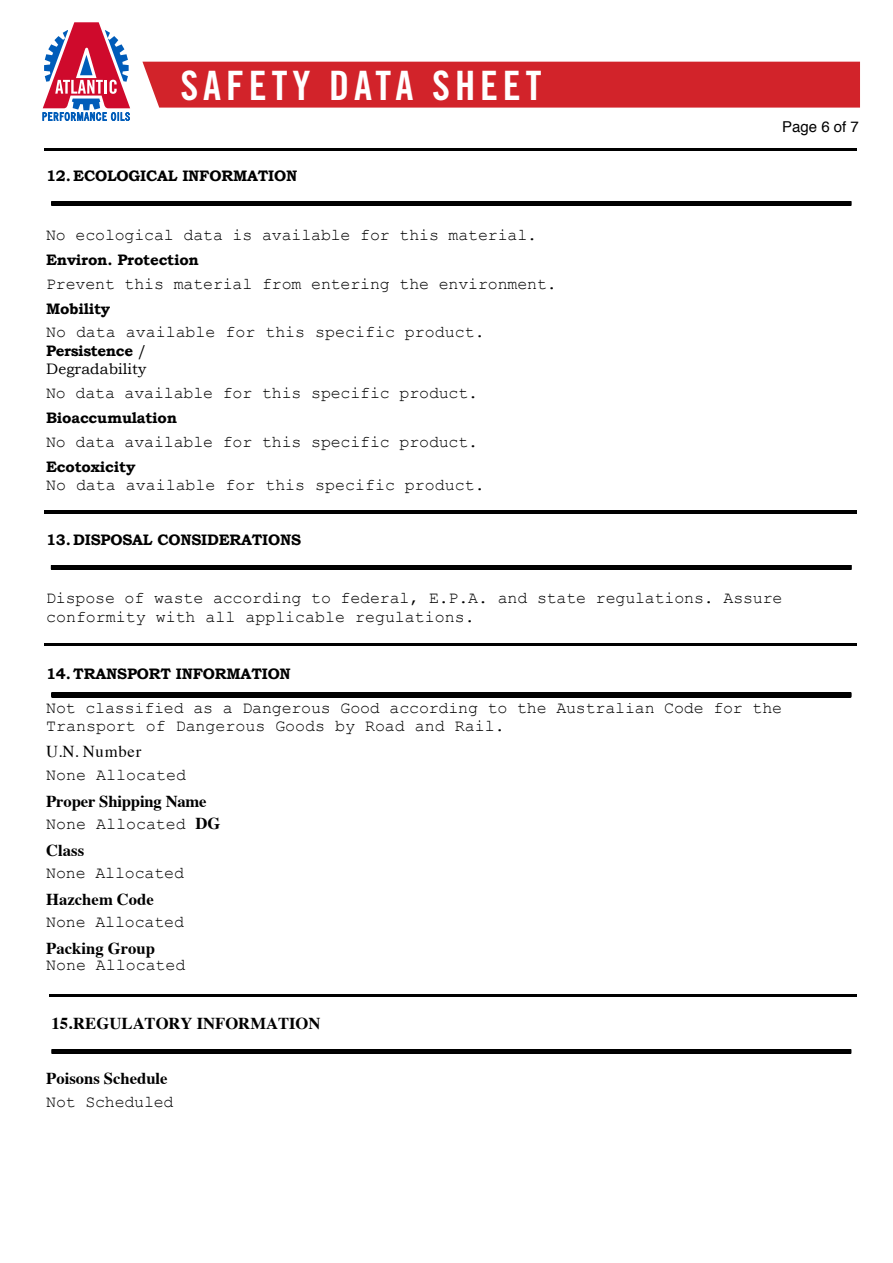
<style>
.page{position:relative;width:893px;height:1263px;background:#fff}
.page>*{position:absolute;margin:0;border:0;box-sizing:border-box;transform-origin:0 0}
.t1{font:40.5px "Trade Gothic LT Std Bd Cn 20";letter-spacing:.12em;color:#fff}
.t2{font:16.65px/18.5px "Courier New";letter-spacing:-.01em;color:#000}
.t3{font:700 16.65px "Times";color:#000}
.t4{font:16.65px "Times";letter-spacing:.045em;color:#000}
.t5{font:700 15.15px "Bookman Old Style";letter-spacing:-.015em;color:#000}
.t6{font:15.15px/17.7px "Bookman Old Style";letter-spacing:.005em;color:#000}
.t7{font:15px "Helvetica";color:#000}
.s1{font-weight:700}
.s2{font-family:"Times";font-weight:700}
</style>
<div class="page">
<svg style="left:43px;top:22px;width:87px;height:99px"></svg>
<div style="left:142px;top:62px;width:718px;height:46px;background:#d2232a"></div>
<hr style="left:49px;top:994px;width:808px;height:3px;background:#000">
<div style="left:51px;top:1049px;width:800px;height:5px;background:#000"></div>
<hr style="left:44px;top:148px;width:813px;height:2px;background:#000">
<hr style="left:44px;top:511px;width:813px;height:3px;background:#000">
<hr style="left:44px;top:643px;width:813px;height:3px;background:#000">
<div style="left:51px;top:201px;width:801px;height:5px;background:#000"></div>
<div style="left:51px;top:565px;width:801px;height:5px;background:#000"></div>
<hr style="left:51px;top:693px;width:801px;height:4px;background:#000">
<h1 class="t1" style="left:180px;top:61px;width:363px">SAFETY DAtA SHEET</h1>
<p class="t5" style="left:46px;top:165px;width:253px">12. ECOLOGICAL INFORMATION</p>
<p class="t2" style="left:46px;top:225px;width:492px">No ecological data is available for this material.</p>
<p class="t5" style="left:46px;top:249px;width:154px">Environ. Protection</p>
<p class="t2" style="left:46px;top:274px;width:512px">Prevent this material from entering the environment.</p>
<p class="t5" style="left:46px;top:298px;width:66px">Mobility</p>
<p class="t2" style="left:46px;top:322px;width:440px">No data available for this specific product.</p>
<p class="t6" style="left:46px;top:342px;width:102px"><span class="s1">Persistence</span> /<br>Degradability</p>
<p class="t2" style="left:46px;top:383px;width:434px">No data available for this specific product.</p>
<p class="t5" style="left:46px;top:407px;width:133px">Bioaccumulation</p>
<p class="t2" style="left:46px;top:432px;width:434px">No data available for this specific product.</p>
<p class="t5" style="left:46px;top:456px;width:91px">Ecotoxicity</p>
<p class="t2" style="left:46px;top:475px;width:440px">No data available for this specific product.</p>
<p class="t5" style="left:46px;top:529px;width:257px">13. DISPOSAL CONSIDERATIONS</p>
<p class="t7" style="left:782px;top:116px;width:78px">Page 6 of 7</p>
<p class="t2" style="left:46px;top:588px;width:738px;line-height:18.9px">Dispose of waste according to federal, E.P.A. and state regulations. Assure conformity with all applicable regulations.</p>
<p class="t5" style="left:46px;top:663px;width:246px">14. TRANSPORT INFORMATION</p>
<p class="t2" style="left:46px;top:698px;width:737px">Not classified as a Dangerous Good according to the Australian Code for the<br>Transport of Dangerous Goods by Road and Rail.</p>
<p class="t4" style="left:46px;top:736px;width:96px">U.N. Number</p>
<p class="t2" style="left:46px;top:765px;width:141px">None Allocated</p>
<p class="t3" style="left:46px;top:785px;width:162px">Proper Shipping Name</p>
<p class="t2" style="left:46px;top:814px;width:176px">None Allocated <span class="s2">DG</span></p>
<p class="t3" style="left:46px;top:834px;width:40px">Class</p>
<p class="t2" style="left:46px;top:863px;width:139px">None Allocated</p>
<p class="t3" style="left:46px;top:883px;width:109px">Hazchem Code</p>
<p class="t2" style="left:46px;top:912px;width:139px">None Allocated</p>
<p class="t3" style="left:46px;top:932px;width:110px">Packing Group</p>
<p class="t2" style="left:46px;top:955px;width:141px">None Allocated</p>
<p class="t3" style="left:52px;top:1008px;width:270px">15.REGULATORY INFORMATION</p>
<p class="t3" style="left:46px;top:1063px;width:123px">Poisons Schedule</p>
<p class="t2" style="left:46px;top:1092px;width:129px">Not Scheduled</p>
</div>
